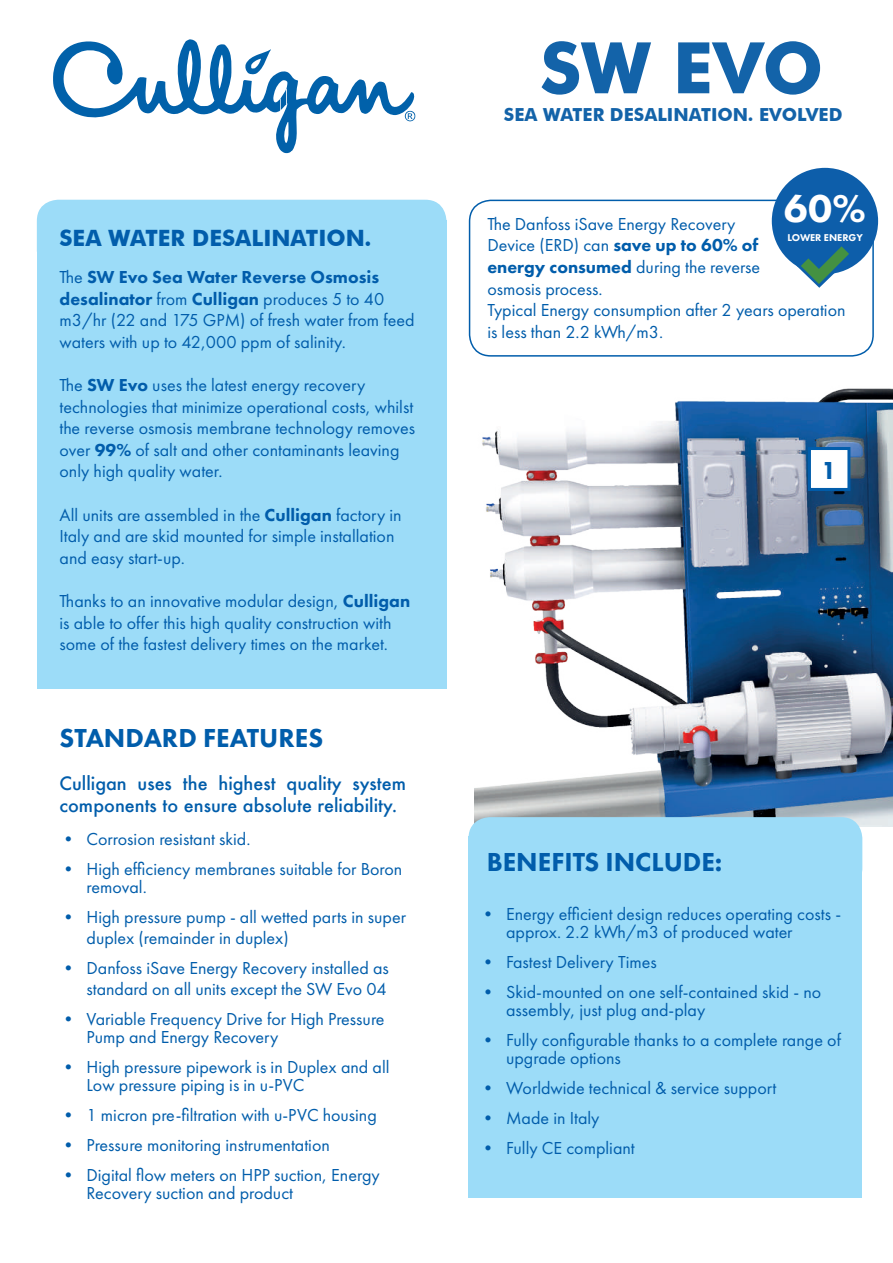
<style>
.page{position:relative;width:893px;height:1263px;background:#fff}
.page>*{position:absolute;margin:0;border:0;box-sizing:border-box;transform-origin:0 0}
.t1{font:700 71.1px "Futura BT";color:#1363a9}
.t2{font:800 40.2px "Futura PT";color:#fff}
.t3{font:800 27px "Futura PT";color:#015dab}
.t4{font:800 25.5px "Futura PT";color:#015dab}
.t5{font:700 22.5px "Futura BT";color:#015dab}
.t6{font:18px/21.6px "Futura PT";color:#015dab}
.t7{font:500 18px/21.6px "Futura";color:#015dab}
.t8{font:700 18px "Futura BT";color:#1363a9}
.t9{font:800 10.2px "Futura PT";color:#fff}
.s1{font-weight:800}
</style>
<div class="page">
<img style="left:474px;top:388px;width:419px;height:439px">
<div style="left:468px;top:817px;width:394px;height:72px;background:#9cdcf8;border-radius:21px"></div>
<div style="left:37px;top:200px;width:409px;height:72px;background:#9cdcf8;border-radius:21px"></div>
<svg style="left:53px;top:39px;width:362px;height:114px"></svg>
<div style="left:37px;top:220px;width:409px;height:468px;background:#9cdcf8"></div>
<div style="left:468px;top:836px;width:394px;height:362px;background:#9cdcf8"></div>
<div style="left:809px;top:448px;width:40px;height:41px;background:#fff"></div>
<div style="left:808px;top:447px;width:42px;height:44px;border:3px solid #015dab"></div>
<div style="left:469px;top:200px;width:405px;height:157px;border:2px solid #015dab;border-radius:21px"></div>
<div style="left:772px;top:168px;width:106px;height:106px;background:#0d5eaa;border-radius:50%"></div>
<svg style="left:793px;top:246px;width:64px;height:42px"></svg>
<p class="t5" style="left:60px;top:225px;width:313px">SEA WATER DESALINATION.</p>
<p class="t6" style="left:60px;top:266px;width:357px">The <span class="s1">SW Evo Sea Water Reverse Osmosis desalinator</span> from <span class="s1">Culligan</span> produces 5 to 40 m3/hr (22 and 175 GPM) of fresh water from feed waters with up to 42,000 ppm of salinity.</p>
<p class="t6" style="left:60px;top:374px;width:357px">The <span class="s1">SW Evo</span> uses the latest energy recovery technologies that minimize operational costs, whilst the reverse osmosis membrane technology removes over <span class="s1">99%</span> of salt and other contaminants leaving only high quality water.</p>
<p class="t6" style="left:60px;top:504px;width:344px">All units are assembled in the <span class="s1">Culligan</span> factory in<br>Italy and are skid mounted for simple installation and easy start-up.</p>
<p class="t6" style="left:60px;top:590px;width:352px">Thanks to an innovative modular design, <span class="s1">Culligan </span>is able to offer this high quality construction with some of the fastest delivery times on the market.</p>
<h3 class="t3" style="left:60px;top:721px;width:265px">STANDARD FEATURES</h3>
<p class="t7" style="left:60px;top:772px;width:348px">Culligan uses the highest quality system components to ensure absolute reliability.</p>
<p class="t6" style="left:60px;top:828px;width:192px">• Corrosion resistant skid.</p>
<p class="t6" style="left:87px;top:859px;width:317px;line-height:18px;text-indent:-27px">• High efficiency membranes suitable for Boron removal.</p>
<p class="t6" style="left:87px;top:906px;width:321px;line-height:21px;text-indent:-27px">• High pressure pump - all wetted parts in super duplex (remainder in duplex)</p>
<p class="t6" style="left:60px;top:957px;width:331px;line-height:21px;text-align:right">• Danfoss iSave Energy Recovery installed as standard on all units except the SW Evo 04</p>
<p class="t6" style="left:87px;top:1009px;width:300px;line-height:18px;text-indent:-27px">• Variable Frequency Drive for High Pressure<br>Pump and Energy Recovery</p>
<p class="t6" style="left:87px;top:1057px;width:304px;line-height:18px;text-indent:-27px">• High pressure pipework is in Duplex and all<br>Low pressure piping is in u-PVC</p>
<p class="t6" style="left:60px;top:1104px;width:319px">• 1 micron pre-filtration with u-PVC housing</p>
<p class="t6" style="left:60px;top:1134px;width:272px">• Pressure monitoring instrumentation</p>
<p class="t6" style="left:87px;top:1165px;width:295px;line-height:18px;text-indent:-27px">• Digital flow meters on HPP suction, Energy<br>Recovery suction and product</p>
<h1 class="t1" style="left:540px;top:25px;width:285px">SW EVO</h1>
<p class="t8" style="left:504px;top:103px;width:340px">SEA WATER DESALINATION. EVOLVED</p>
<h2 class="t2" style="left:784px;top:183px;width:84px">60%</h2>
<p class="t9" style="left:787px;top:231px;width:77px">LOWER ENERGY</p>
<p class="t6" style="left:487px;top:213px;width:360px">The Danfoss iSave Energy Recovery<br>Device (ERD) can <span class="s1">save up to 60% of<br>energy consumed</span> during the reverse<br>osmosis process.<br>Typical Energy consumption after 2 years operation is less than 2.2 kWh/m3.</p>
<h3 class="t4" style="left:821px;top:454px;width:17px">1</h3>
<h3 class="t3" style="left:487px;top:845px;width:237px">BENEFITS INCLUDE:</h3>
<p class="t6" style="left:506px;top:905px;width:336px;line-height:18px;text-indent:-27px">• Energy efficient design reduces operating costs - approx. 2.2 kWh/m3 of produced water</p>
<p class="t6" style="left:479px;top:951px;width:179px">• Fastest Delivery Times</p>
<p class="t6" style="left:506px;top:983px;width:317px;line-height:18px;text-indent:-27px">• Skid-mounted on one self-contained skid - no assembly, just plug and-play</p>
<p class="t6" style="left:506px;top:1031px;width:336px;line-height:18px;text-indent:-27px">• Fully configurable thanks to a complete range of upgrade options</p>
<p class="t6" style="left:479px;top:1077px;width:299px">• Worldwide technical &amp; service support</p>
<p class="t6" style="left:479px;top:1107px;width:122px">• Made in Italy</p>
<p class="t6" style="left:479px;top:1137px;width:157px">• Fully CE compliant</p>
</div>
